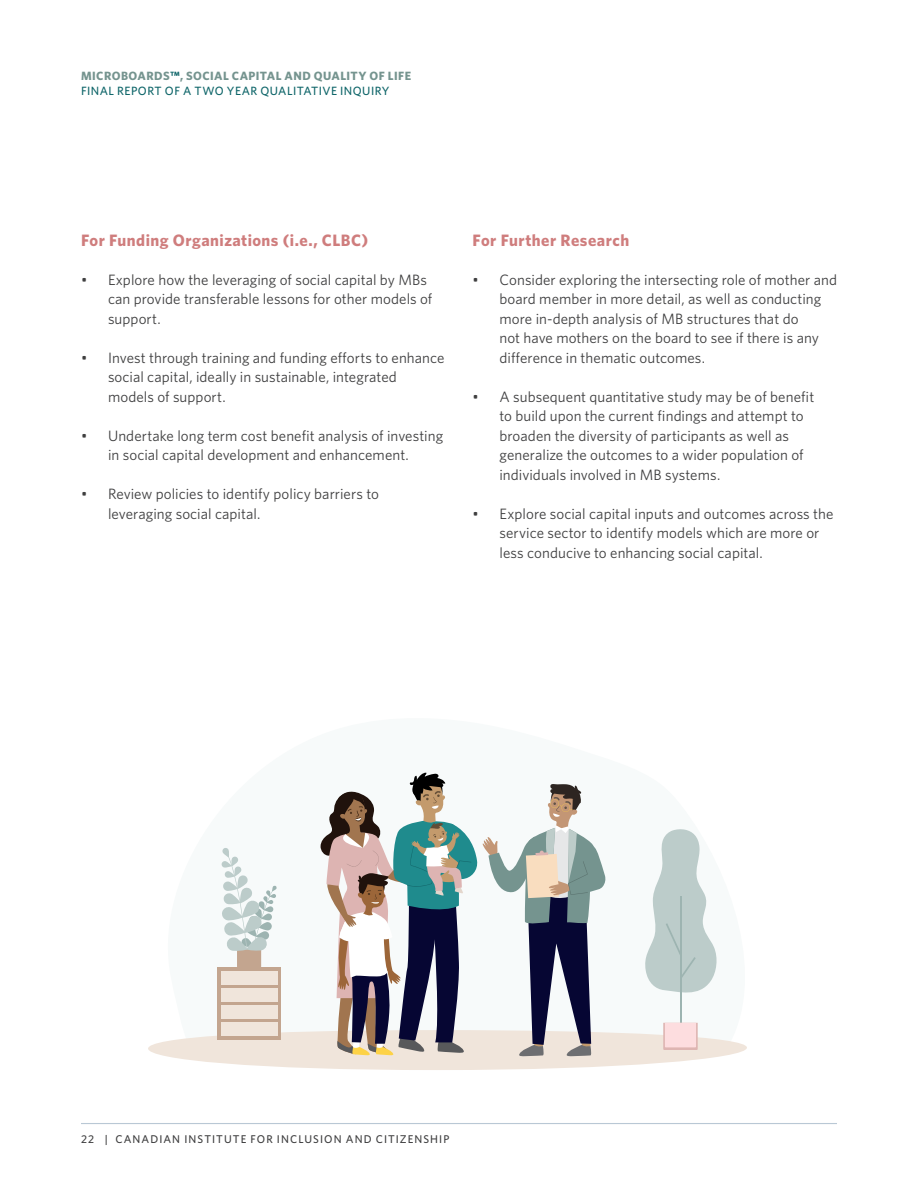
<style>
.page{position:relative;width:918px;height:1188px;background:#fff}
.page>*{position:absolute;margin:0;border:0;box-sizing:border-box;transform-origin:0 0}
.Subhead2{font:700 16.5px "Whitney";letter-spacing:.03em;color:#cf7d7d}
.t1{font:15px/19.5px "Whitney";letter-spacing:.005em;color:#3e3e3f}
.t2{font:700 12px/15px "Whitney";letter-spacing:.035em;color:#75948f}
.t3{font:500 11.25px "Whitney";letter-spacing:.095em;color:#3e3e3f}
.s1{color:#10666a}
.s2{font-weight:500;color:#10666a}
</style>
<div class="page">
<hr style="left:81px;top:1123px;width:756px;height:1px;background:#b9c8d5">
<svg style="left:148px;top:773px;width:599px;height:297px"></svg>
<p class="t2" style="left:81px;top:68px;width:332px">MICROBOARDS<span class="s1">™</span>, SOCIAL CAPITAL AND QUALITY OF LIFE<br><span class="s2">FINAL REPORT OF A TWO YEAR QUALITATIVE INQUIRY</span></p>
<p class="Subhead2" style="left:81px;top:229px;width:289px">For Funding Organizations (i.e., CLBC)</p>
<p class="t1" style="left:108px;top:269px;width:326px;text-indent:-27px">• Explore how the leveraging of social capital by MBs can provide transferable lessons for other models of support.</p>
<p class="t1" style="left:108px;top:347px;width:338px;text-indent:-27px">• Invest through training and funding efforts to enhance social capital, ideally in sustainable, integrated models of support.</p>
<p class="t1" style="left:81px;top:425px;width:364px;text-align:center">• Undertake long term cost benefit analysis of investing in social capital development and enhancement.</p>
<p class="t1" style="left:108px;top:484px;width:273px;text-indent:-27px">• Review policies to identify policy barriers to leveraging social capital.</p>
<p class="Subhead2" style="left:472px;top:229px;width:158px">For Further Research</p>
<p class="t1" style="left:500px;top:269px;width:339px;text-indent:-27px">• Consider exploring the intersecting role of mother and board member in more detail, as well as conducting more in-depth analysis of MB structures that do<br>not have mothers on the board to see if there is any difference in thematic outcomes.</p>
<p class="t1" style="left:500px;top:386px;width:316px;text-indent:-27px">• A subsequent quantitative study may be of benefit to build upon the current findings and attempt to broaden the diversity of participants as well as generalize the outcomes to a wider population of individuals involved in MB systems.</p>
<p class="t1" style="left:500px;top:503px;width:336px;text-indent:-27px">• Explore social capital inputs and outcomes across the service sector to identify models which are more or less conducive to enhancing social capital.</p>
<p class="t3" style="left:81px;top:1132px;width:370px">22 | CANADIAN INSTITUTE FOR INCLUSION AND CITIZENSHIP</p>
</div>
